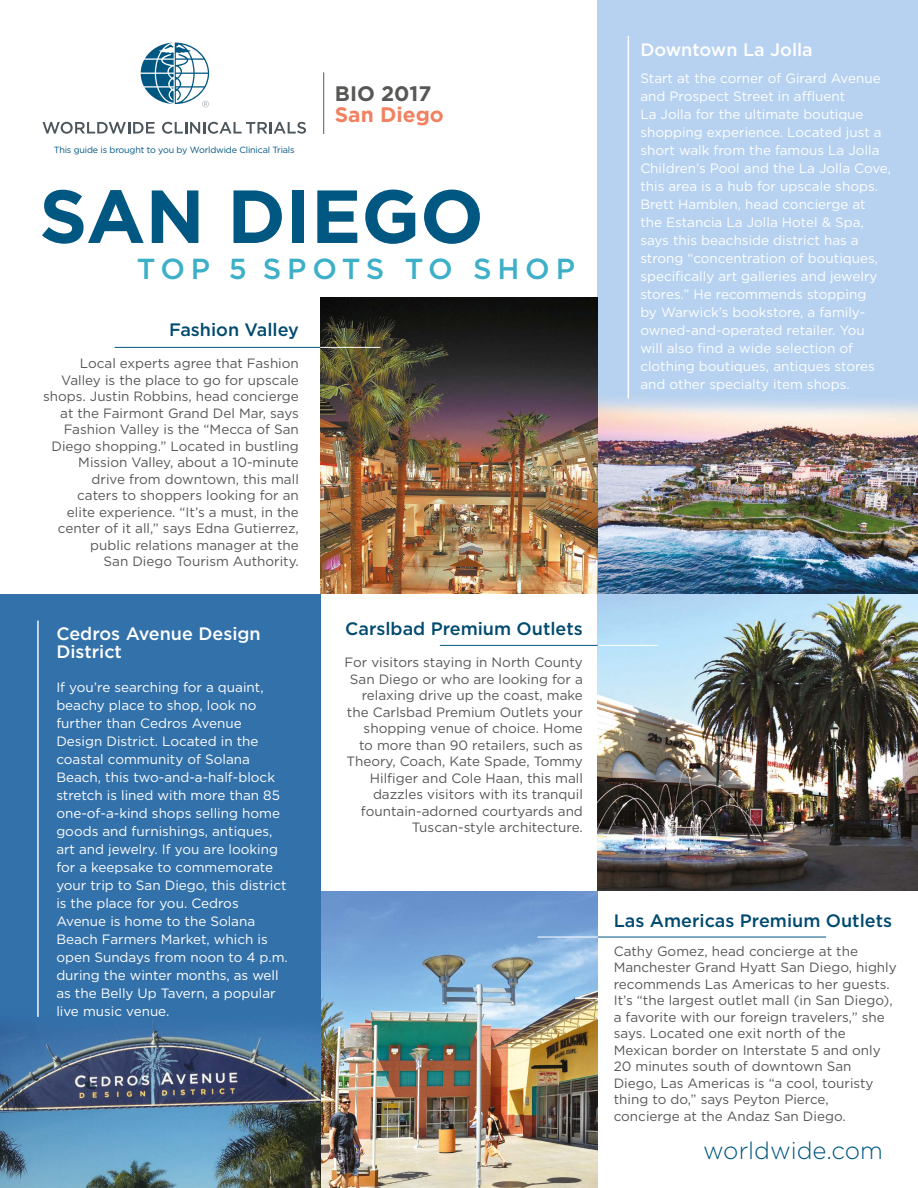
<style>
.page{position:relative;width:918px;height:1188px;background:#fff}
.page>*{position:absolute;margin:0;border:0;box-sizing:border-box;transform-origin:0 0}
.t1{font:700 75px "Gotham";color:#005781}
.t2{font:500 28.95px "Gotham";letter-spacing:.2em;color:#3db0c8}
.t3{font:300 24px "Gotham";color:#005781}
.t4{font:700 21px "Gotham";color:#f08262}
.t5{font:700 21px "Gotham";color:#575756}
.t6{font:500 18px "Gotham";color:#004a6f}
.t7{font:500 18px/18px "Gotham";color:#fff}
.t8{font:13.5px/16.5px "Gotham";color:#575756;text-align:right}
.t9{font:13.5px/18px "Gotham";color:#fff}
.t10{font:9px "Gotham";letter-spacing:-.02em;color:#005781}
</style>
<div class="page">
<div style="left:598px;top:0;width:320px;height:594px;background:#b6d2f0"></div>
<img style="left:598px;top:52px;width:320px;height:839px">
<img style="left:320px;top:891px;width:278px;height:297px">
<img style="left:320px;top:297px;width:278px;height:297px">
<div style="left:0;top:594px;width:320px;height:594px;background:#3271aa"></div>
<img style="left:0;top:1019px;width:320px;height:169px">
<hr style="left:628px;top:36px;width:1px;height:362px;background:#fff">
<hr style="left:37px;top:621px;width:2px;height:396px;background:#fff">
<hr style="left:115px;top:347px;width:205px;height:1px;background:#005781">
<hr style="left:320px;top:347px;width:60px;height:1px;background:#fff">
<hr style="left:440px;top:645px;width:158px;height:1px;background:#005781">
<hr style="left:598px;top:937px;width:228px;height:1px;background:#005781">
<hr style="left:598px;top:645px;width:60px;height:1px;background:#fff">
<hr style="left:538px;top:937px;width:60px;height:1px;background:#fff">
<hr style="left:323px;top:72px;width:1px;height:62px;background:#575756">
<svg style="left:43px;top:122px;width:112px;height:12px"></svg>
<svg style="left:162px;top:122px;width:144px;height:12px"></svg>
<svg style="left:141px;top:43px;width:68px;height:64px"></svg>
<p class="t10" style="left:54px;top:144px;width:242px">This guide is brought to you by Worldwide Clinical Trials</p>
<h3 class="t5" style="left:335px;top:80px;width:98px">BIO 2017</h3>
<h3 class="t4" style="left:335px;top:101px;width:111px">San Diego</h3>
<h1 class="t1" style="left:39px;top:167px;width:446px">SAN DIEGO</h1>
<h2 class="t2" style="left:137px;top:250px;width:440px">TOP 5 SPOTS TO SHOP</h2>
<h3 class="t6" style="left:169px;top:318px;width:131px">Fashion Valley</h3>
<p class="t8" style="left:43px;top:355px;width:257px">Local experts agree that Fashion Valley is the place to go for upscale shops. Justin Robbins, head concierge at the Fairmont Grand Del Mar, says Fashion Valley is the “Mecca of San Diego shopping.” Located in bustling Mission Valley, about a 10-minute drive from downtown, this mall<br>caters to shoppers looking for an<br>elite experience. “It’s a must, in the center of it all,” says Edna Gutierrez, public relations manager at the<br>San Diego Tourism Authority.</p>
<h3 class="t7" style="left:56px;top:624px;width:206px">Cedros Avenue Design<br>District</h3>
<p class="t9" style="left:56px;top:678px;width:233px">If you’re searching for a quaint, beachy place to shop, look no further than Cedros Avenue<br>Design District. Located in the coastal community of Solana<br>Beach, this two-and-a-half-block stretch is lined with more than 85 one-of-a-kind shops selling home goods and furnishings, antiques, art and jewelry. If you are looking for a keepsake to commemorate your trip to San Diego, this district is the place for you. Cedros<br>Avenue is home to the Solana<br>Beach Farmers Market, which is open Sundays from noon to 4 p.m. during the winter months, as well as the Belly Up Tavern, a popular live music venue.</p>
<h3 class="t6" style="left:345px;top:617px;width:239px">Carslbad Premium Outlets</h3>
<p class="t8" style="left:344px;top:654px;width:240px">For visitors staying in North County San Diego or who are looking for a relaxing drive up the coast, make the Carlsbad Premium Outlets your shopping venue of choice. Home<br>to more than 90 retailers, such as Theory, Coach, Kate Spade, Tommy Hilfiger and Cole Haan, this mall dazzles visitors with its tranquil fountain-adorned courtyards and Tuscan-style architecture.</p>
<h3 class="t7" style="left:640px;top:41px;width:174px">Downtown La Jolla</h3>
<p class="t9" style="left:640px;top:69px;width:252px">Start at the corner of Girard Avenue and Prospect Street in affluent<br>La Jolla for the ultimate boutique shopping experience. Located just a short walk from the famous La Jolla Children’s Pool and the La Jolla Cove, this area is a hub for upscale shops.<br>Brett Hamblen, head concierge at<br>the Estancia La Jolla Hotel &amp; Spa, says this beachside district has a strong “concentration of boutiques, specifically art galleries and jewelry stores.” He recommends stopping<br>by Warwick’s bookstore, a family&shy;owned-and-operated retailer. You<br>will also find a wide selection of clothing boutiques, antiques stores and other specialty item shops.</p>
<h3 class="t6" style="left:614px;top:909px;width:280px">Las Americas Premium Outlets</h3>
<p class="t8" style="left:614px;top:943px;width:285px;text-align:left">Cathy Gomez, head concierge at the Manchester Grand Hyatt San Diego, highly recommends Las Americas to her guests.<br>It’s “the largest outlet mall (in San Diego), a favorite with our foreign travelers,” she says. Located one exit north of the Mexican border on Interstate 5 and only 20 minutes south of downtown San Diego, Las Americas is “a cool, touristy thing to do,” says Peyton Pierce, concierge at the Andaz San Diego.</p>
<h3 class="t3" style="left:703px;top:1136px;width:181px">worldwide.com</h3>
</div>
